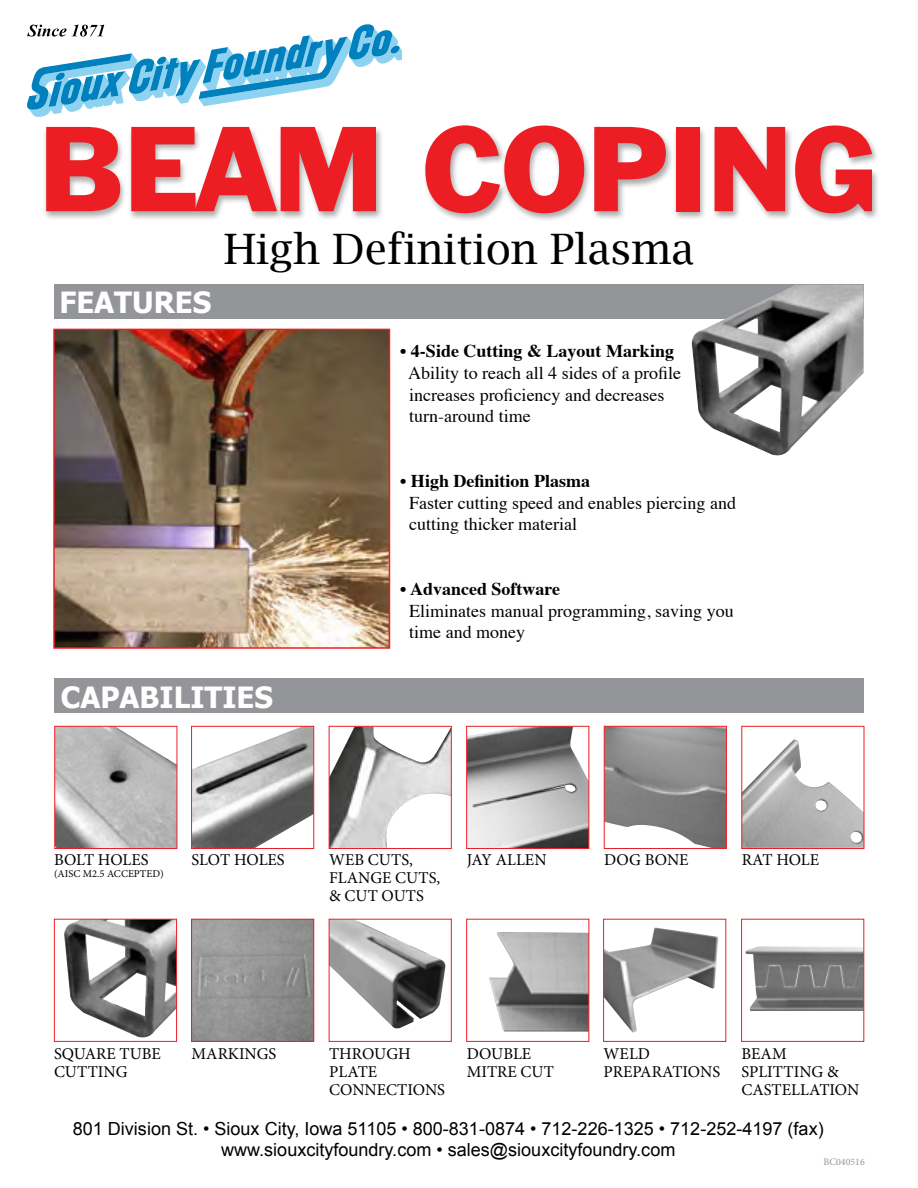
<style>
.page{position:relative;width:918px;height:1188px;background:#fff}
.page>*{position:absolute;margin:0;border:0;box-sizing:border-box;transform-origin:0 0}
.t1{font:110.7px "Franklin Gothic";color:#ed1d24}
.t2{font:42px "Lucida Bright";color:#000}
.t3{font:700 29.25px "Tahoma";color:#fff}
.t4{font:18px/21.6px "Times";color:#000}
.t5{font:18px/21.6px "Arial";color:#000;text-align:center}
.t6{font:700 18px "Times";color:#000}
.t7{font:16.5px/18px "Minion Pro";color:#000}
.t8{font:10.5px "Minion Pro";color:#000}
.t9{font:9.9px "Minion Pro";color:#939598}
</style>
<div class="page">
<div style="left:42px;top:125px;width:837px;height:96px;background:#000;opacity:.33"></div>
<div style="left:54px;top:679px;width:810px;height:34px;background:#939598"></div>
<div style="left:54px;top:284px;width:810px;height:35px;background:#939598"></div>
<img style="left:64px;top:921px;width:111px;height:117px">
<div style="left:54px;top:919px;width:123px;height:123px;border:1px solid #ed1d24"></div>
<img style="left:193px;top:921px;width:119px;height:119px">
<div style="left:191px;top:919px;width:123px;height:123px;border:1px solid #ed1d24"></div>
<img style="left:745px;top:946px;width:117px;height:65px">
<div style="left:741px;top:919px;width:123px;height:123px;border:1px solid #ed1d24"></div>
<img style="left:331px;top:921px;width:115px;height:108px">
<div style="left:329px;top:919px;width:123px;height:123px;border:1px solid #ed1d24"></div>
<img style="left:605px;top:928px;width:113px;height:105px">
<div style="left:603px;top:919px;width:123px;height:123px;border:1px solid #ed1d24"></div>
<img style="left:56px;top:728px;width:119px;height:119px">
<div style="left:54px;top:726px;width:123px;height:123px;border:1px solid #ed1d24"></div>
<img style="left:193px;top:728px;width:119px;height:119px">
<div style="left:191px;top:726px;width:123px;height:123px;border:1px solid #ed1d24"></div>
<img style="left:331px;top:728px;width:119px;height:119px">
<div style="left:329px;top:726px;width:123px;height:123px;border:1px solid #ed1d24"></div>
<img style="left:692px;top:285px;width:172px;height:171px">
<img style="left:468px;top:728px;width:119px;height:119px">
<div style="left:466px;top:726px;width:123px;height:123px;border:1px solid #ed1d24"></div>
<img style="left:743px;top:739px;width:119px;height:108px">
<div style="left:741px;top:726px;width:123px;height:123px;border:1px solid #ed1d24"></div>
<img style="left:606px;top:728px;width:119px;height:119px">
<div style="left:604px;top:726px;width:123px;height:123px;border:1px solid #ed1d24"></div>
<img style="left:489px;top:932px;width:98px;height:100px">
<div style="left:466px;top:919px;width:123px;height:123px;border:1px solid #ed1d24"></div>
<img style="left:56px;top:332px;width:331px;height:314px">
<div style="left:53px;top:329px;width:337px;height:320px;border:2px solid #ed1d24"></div>
<svg style="left:27px;top:24px;width:374px;height:93px"></svg>
<h1 class="t1" style="left:39px;top:97px;width:839px">BEAM COPING</h1>
<h3 class="t3" style="left:59px;top:282px;width:153px">FEATURES</h3>
<h2 class="t2" style="left:224px;top:225px;width:472px">High Definition Plasma</h2>
<p class="t6" style="left:400px;top:334px;width:275px">• 4-Side Cutting &amp; Layout Marking</p>
<p class="t4" style="left:408px;top:361px;width:274px">Ability to reach all 4 sides of a profile increases proficiency and decreases turn-around time</p>
<p class="t6" style="left:400px;top:464px;width:191px">• High Definition Plasma</p>
<p class="t4" style="left:409px;top:490px;width:328px">Faster cutting speed and enables piercing and cutting thicker material</p>
<p class="t6" style="left:400px;top:572px;width:161px">• Advanced Software</p>
<p class="t4" style="left:409px;top:598px;width:326px">Eliminates manual programming, saving you time and money</p>
<h3 class="t3" style="left:61px;top:676px;width:214px">CAPABILITIES</h3>
<p class="t7" style="left:54px;top:851px;width:96px">BOLT HOLES</p>
<p class="t8" style="left:54px;top:867px;width:111px">(AISC M2.5 ACCEPTED)</p>
<p class="t7" style="left:192px;top:851px;width:95px">SLOT HOLES</p>
<p class="t7" style="left:329px;top:851px;width:113px">WEB CUTS,<br>FLANGE CUTS, &amp; CUT OUTS</p>
<p class="t7" style="left:467px;top:851px;width:81px">JAY ALLEN</p>
<p class="t7" style="left:604px;top:851px;width:86px">DOG BONE</p>
<p class="t7" style="left:742px;top:851px;width:79px">RAT HOLE</p>
<p class="t7" style="left:54px;top:1045px;width:108px">SQUARE TUBE<br>CUTTING</p>
<p class="t7" style="left:192px;top:1045px;width:86px">MARKINGS</p>
<p class="t7" style="left:467px;top:1045px;width:89px">DOUBLE<br>MITRE CUT</p>
<p class="t7" style="left:742px;top:1045px;width:119px">BEAM<br>SPLITTING &amp;<br>CASTELLATION</p>
<p class="t7" style="left:329px;top:1045px;width:117px">THROUGH<br>PLATE<br>CONNECTIONS</p>
<p class="t7" style="left:604px;top:1045px;width:118px">WELD<br>PREPARATIONS</p>
<p class="t5" style="left:73px;top:1118px;width:752px">801 Division St. • Sioux City, Iowa 51105 • 800-831-0874 • 712-226-1325 • 712-252-4197 (fax) www.siouxcityfoundry.com • sales@siouxcityfoundry.com</p>
<p class="t9" style="left:824px;top:1155px;width:43px">BC040516</p>
</div>
